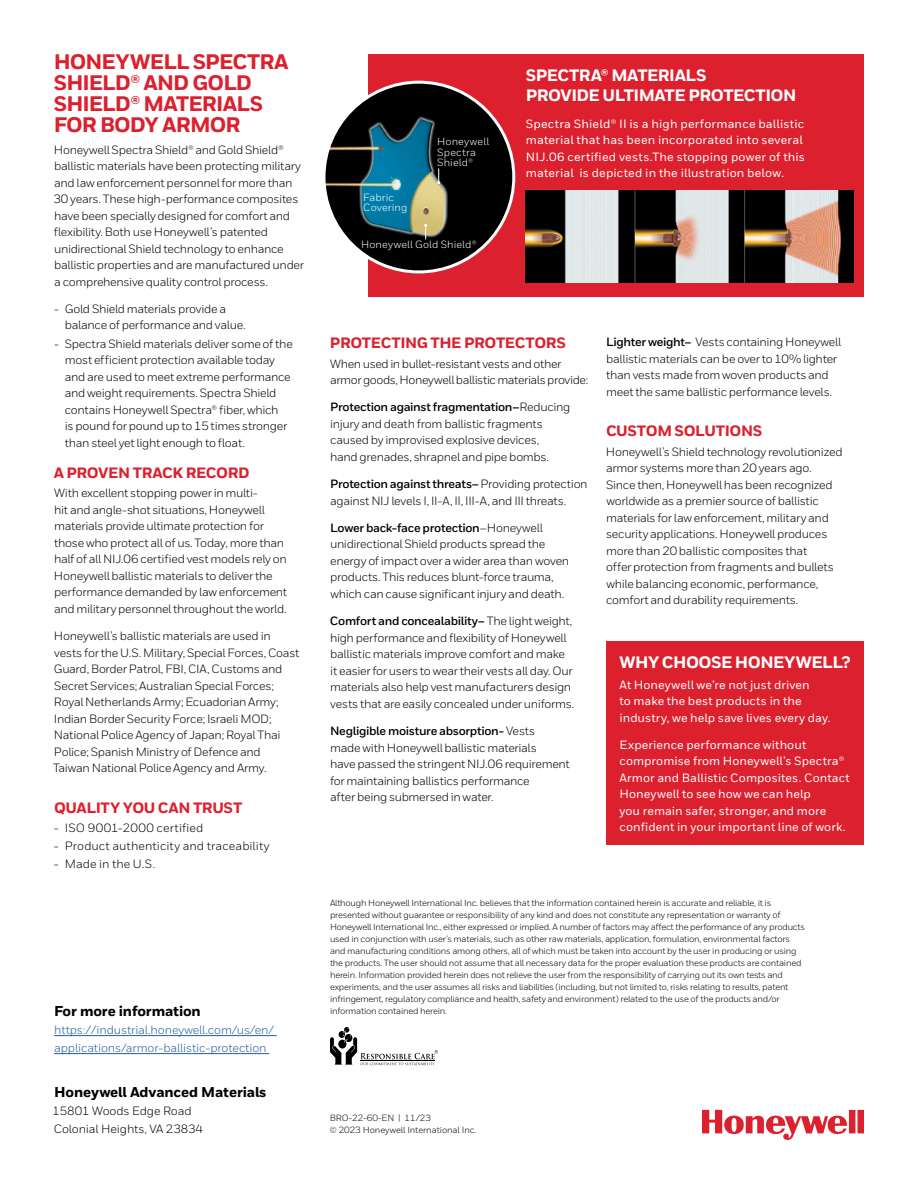
<style>
.page{position:relative;width:918px;height:1188px;background:#fff}
.page>*{position:absolute;margin:0;border:0;box-sizing:border-box;transform-origin:0 0}
.t1{font:800 21px/21px "Honeywell Sans";letter-spacing:-.045em;color:#dc202e}
.t2{font:800 16.5px/19.5px "Honeywell Sans";letter-spacing:-.03em;color:#fff}
.t3{font:800 15px "Honeywell Sans";letter-spacing:-.025em;color:#dc202e}
.t4{font:800 14.25px "Honeywell Sans";letter-spacing:-.01em;color:#000}
.t5{font:12px/16.5px "Honeywell Sans";letter-spacing:-.025em;color:#000}
.t6{font:500 12px/16.5px "Honeywell Sans";letter-spacing:.01em;color:#fff}
.t7{font:12px/18px "Honeywell Sans";letter-spacing:-.01em;color:#215e9e}
.t8{font:12px "Honeywell Sans";letter-spacing:.01em;color:#000}
.t9{font:12px "Honeywell Sans";letter-spacing:.015em;color:#000}
.t10{font:12px "Honeywell Sans";color:#000}
.t11{font:10.5px/10.5px "Honeywell Sans";letter-spacing:.01em;color:#fff}
.t12{font:9px/12px "Honeywell Sans";letter-spacing:-.025em;color:#000}
.s1{font-weight:700}
</style>
<div class="page">
<svg style="left:702px;top:1110px;width:162px;height:30px"></svg>
<hr style="left:54px;top:1035px;width:223px;height:1px;background:#215e9e">
<hr style="left:54px;top:1053px;width:215px;height:1px;background:#215e9e">
<svg style="left:330px;top:1027px;width:108px;height:38px"></svg>
<div style="left:368px;top:54px;width:496px;height:243px;background:#dc202e"></div>
<img style="left:526px;top:191px;width:327px;height:91px">
<img style="left:326px;top:82px;width:178px;height:190px">
<svg style="left:437px;top:168px;width:3px;height:16px"></svg>
<svg style="left:424px;top:224px;width:3px;height:16px"></svg>
<div style="left:606px;top:642px;width:258px;height:203px;background:#dc202e"></div>
<h1 class="t1" style="left:54px;top:52px;width:236px">HONEYWELL SPECTRA<br>SHIELD® AND GOLD<br>SHIELD® MATERIALS<br>FOR BODY ARMOR</h1>
<p class="t5" style="left:53px;top:141px;width:252px">Honeywell Spectra Shield® and Gold Shield® ballistic materials have been protecting military and law enforcement personnel for more than 30 years. These high-performance composites have been specially designed for comfort and flexibility. Both use Honeywell’s patented unidirectional Shield technology to enhance ballistic properties and are manufactured under a comprehensive quality control process.</p>
<p class="t5" style="left:65px;top:301px;width:182px;text-indent:-11px">- Gold Shield materials provide a balance of performance and value.</p>
<p class="t5" style="left:65px;top:335px;width:230px;text-indent:-11px">- Spectra Shield materials deliver some of the most efficient protection available today and are used to meet extreme performance and weight requirements. Spectra Shield contains Honeywell Spectra® fiber, which<br>is pound for pound up to 15 times stronger than steel yet light enough to float.</p>
<p class="t3" style="left:54px;top:464px;width:197px">A PROVEN TRACK RECORD</p>
<p class="t5" style="left:54px;top:485px;width:235px">With excellent stopping power in multi-<br>hit and angle-shot situations, Honeywell materials provide ultimate protection for those who protect all of us. Today, more than half of all NIJ.06 certified vest models rely on Honeywell ballistic materials to deliver the performance demanded by law enforcement and military personnel throughout the world.</p>
<p class="t5" style="left:53px;top:628px;width:248px">Honeywell’s ballistic materials are used in vests for the U.S. Military, Special Forces, Coast Guard, Border Patrol, FBI, CIA, Customs and Secret Services; Australian Special Forces; Royal Netherlands Army; Ecuadorian Army; Indian Border Security Force; Israeli MOD; National Police Agency of Japan; Royal Thai Police; Spanish Ministry of Defence and Taiwan National Police Agency and Army.</p>
<p class="t3" style="left:54px;top:799px;width:190px">QUALITY YOU CAN TRUST</p>
<p class="t9" style="left:54px;top:821px;width:151px">- ISO 9001-2000 certified</p>
<p class="t8" style="left:54px;top:839px;width:217px">- Product authenticity and traceability</p>
<p class="t10" style="left:54px;top:857px;width:103px">- Made in the U.S.</p>
<p class="t4" style="left:54px;top:1003px;width:148px">For more information</p>
<p class="t7" style="left:54px;top:1021px;width:221px">https://industrial.honeywell.com/us/en/ applications/armor-ballistic-protection</p>
<p class="t4" style="left:54px;top:1084px;width:214px">Honeywell Advanced Materials</p>
<p class="t5" style="left:53px;top:1102px;width:152px;line-height:18px">15801 Woods Edge Road<br>Colonial Heights, VA 23834</p>
<p class="t11" style="left:363px;top:192px;width:46px">Fabric<br>Covering</p>
<p class="t11" style="left:437px;top:136px;width:53px">Honeywell<br>Spectra<br>Shield®</p>
<p class="t11" style="left:361px;top:239px;width:117px">Honeywell Gold Shield®</p>
<h2 class="t2" style="left:526px;top:66px;width:272px">SPECTRA® MATERIALS<br>PROVIDE ULTIMATE PROTECTION</h2>
<p class="t6" style="left:526px;top:115px;width:281px">Spectra Shield® II is a high performance ballistic material that has been incorporated into several NIJ.06 certified vests.The stopping power of this material is depicted in the illustration below.</p>
<p class="t3" style="left:330px;top:334px;width:237px">PROTECTING THE PROTECTORS</p>
<p class="t5" style="left:330px;top:355px;width:260px">When used in bullet-resistant vests and other armor goods, Honeywell ballistic materials provide:</p>
<p class="t5" style="left:330px;top:399px;width:242px"><span class="s1">Protection against fragmentation–</span>Reducing injury and death from ballistic fragments caused by improvised explosive devices,<br>hand grenades, shrapnel and pipe bombs.</p>
<p class="t5" style="left:330px;top:476px;width:259px"><span class="s1">Protection against threats–</span> Providing protection against NIJ levels I, II-A, II, III-A, and III threats.</p>
<p class="t5" style="left:330px;top:520px;width:241px"><span class="s1">Lower back-face protection</span>–Honeywell unidirectional Shield products spread the energy of impact over a wider area than woven products. This reduces blunt-force trauma, which can cause significant injury and death.</p>
<p class="t5" style="left:330px;top:613px;width:246px"><span class="s1">Comfort and concealability–</span> The light weight, high performance and flexibility of Honeywell ballistic materials improve comfort and make it easier for users to wear their vests all day. Our materials also help vest manufacturers design vests that are easily concealed under uniforms.</p>
<p class="t5" style="left:330px;top:723px;width:241px"><span class="s1">Negligible moisture absorption-</span> Vests<br>made with Honeywell ballistic materials<br>have passed the stringent NIJ.06 requirement for maintaining ballistics performance<br>after being submersed in water.</p>
<p class="t5" style="left:606px;top:334px;width:237px"><span class="s1">Lighter weight–</span> Vests containing Honeywell ballistic materials can be over to 10% lighter than vests made from woven products and meet the same ballistic performance levels.</p>
<p class="t3" style="left:606px;top:422px;width:158px">CUSTOM SOLUTIONS</p>
<p class="t5" style="left:606px;top:443px;width:238px">Honeywell’s Shield technology revolutionized armor systems more than 20 years ago.<br>Since then, Honeywell has been recognized worldwide as a premier source of ballistic materials for law enforcement, military and security applications. Honeywell produces more than 20 ballistic composites that<br>offer protection from fragments and bullets while balancing economic, performance, comfort and durability requirements.</p>
<h2 class="t2" style="left:620px;top:653px;width:233px">WHY CHOOSE HONEYWELL?</h2>
<p class="t6" style="left:620px;top:676px;width:213px">At Honeywell we’re not just driven<br>to make the best products in the industry, we help save lives every day.</p>
<p class="t6" style="left:620px;top:737px;width:232px">Experience performance without compromise from Honeywell’s Spectra® Armor and Ballistic Composites. Contact Honeywell to see how we can help<br>you remain safer, stronger, and more confident in your important line of work.</p>
<p class="t12" style="left:330px;top:897px;width:477px">Although Honeywell International Inc. believes that the information contained herein is accurate and reliable, it is presented without guarantee or responsibility of any kind and does not constitute any representation or warranty of Honeywell International Inc., either expressed or implied. A number of factors may affect the performance of any products used in conjunction with user’s materials, such as other raw materials, application, formulation, environmental factors and manufacturing conditions among others, all of which must be taken into account by the user in producing or using the products. The user should not assume that all necessary data for the proper evaluation these products are contained herein. Information provided herein does not relieve the user from the responsibility of carrying out its own tests and experiments, and the user assumes all risks and liabilities (including, but not limited to, risks relating to results, patent infringement, regulatory compliance and health, safety and environment) related to the use of the products and/or information contained herein.</p>
<p class="t12" style="left:329px;top:1112px;width:149px">BRO-22-60-EN | 11/23<br>© 2023 Honeywell International Inc.</p>
</div>
